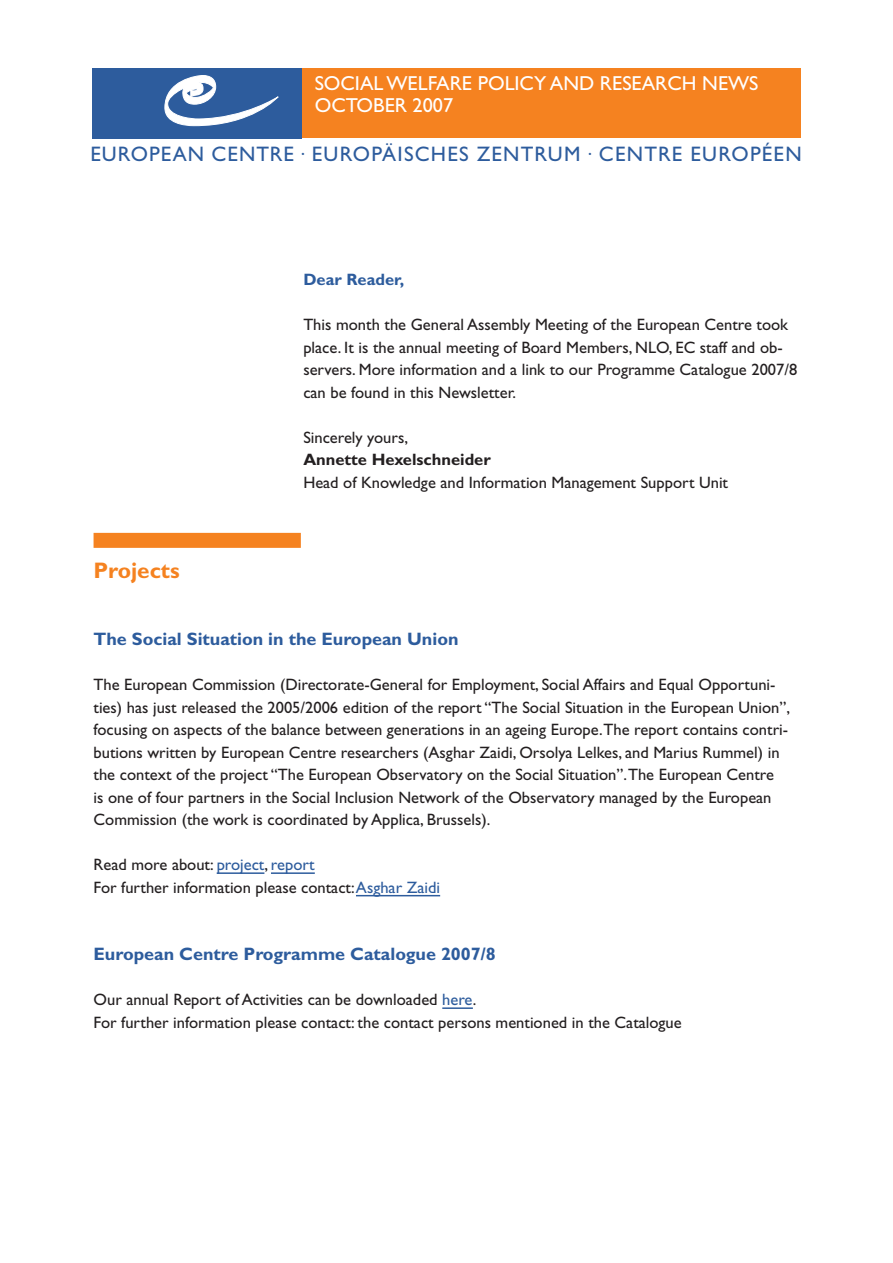
<style>
.page{position:relative;width:893px;height:1263px;background:#fff}
.page>*{position:absolute;margin:0;border:0;box-sizing:border-box;transform-origin:0 0}
.t1{font:700 22.5px "Gill Sans";color:#f58220}
.t2{font:21px "Gill Sans";letter-spacing:.055em;color:#2d5c9d}
.t3{font:20.25px/22.5px "Gill Sans";color:#fff}
.t4{font:700 18px "Gill Sans";color:#2d5c9d}
.t5{font:16.5px/22.5px "Gill Sans";color:#231f20}
.t6{font:700 16.5px "Gill Sans";color:#231f20}
.t7{font:700 16.5px "Gill Sans";color:#2d5c9d}
.s1{color:#2d5c9d}
</style>
<div class="page">
<div style="left:92px;top:68px;width:210px;height:70px;background:#2d5c9d"></div>
<div style="left:302px;top:69px;width:499px;height:69px;background:#f58220"></div>
<svg style="left:164px;top:75px;width:114px;height:51px"></svg>
<div style="left:94px;top:533px;width:207px;height:15px;background:#f58220"></div>
<hr style="left:217px;top:872px;width:47px;height:2px;background:#2d5c9d">
<hr style="left:271px;top:872px;width:44px;height:2px;background:#2d5c9d">
<hr style="left:356px;top:895px;width:84px;height:1px;background:#2d5c9d">
<hr style="left:442px;top:1007px;width:31px;height:2px;background:#2d5c9d">
<p class="t3" style="left:315px;top:72px;width:445px">SOCIAL WELFARE POLICY AND RESEARCH NEWS<br>OCTOBER 2007</p>
<p class="t2" style="left:90px;top:142px;width:713px">EUROPEAN CENTRE <sup>•</sup> EUROPÄISCHES ZENTRUM <sup>•</sup> CENTRE EUROPÉEN</p>
<h1 class="t1" style="left:94px;top:557px;width:88px">Projects</h1>
<p class="t7" style="left:303px;top:270px;width:103px">Dear Reader,</p>
<p class="t5" style="left:303px;top:313px;width:495px">This month the General Assembly Meeting of the European Centre took place. It is the annual meeting of Board Members, NLO, EC staff and ob&shy;servers. More information and a link to our Programme Catalogue 2007/8 can be found in this Newsletter.</p>
<p class="t5" style="left:303px;top:426px;width:106px">Sincerely yours,</p>
<p class="t6" style="left:303px;top:450px;width:189px">Annette Hexelschneider</p>
<p class="t5" style="left:303px;top:471px;width:426px">Head of Knowledge and Information Management Support Unit</p>
<p class="t4" style="left:94px;top:628px;width:366px">The Social Situation in the European Union</p>
<p class="t5" style="left:94px;top:673px;width:698px">The European Commission (Directorate-General for Employment, Social Affairs and Equal Opportuni&shy;ties) has just released the 2005/2006 edition of the report “The Social Situation in the European Union”, focusing on aspects of the balance between generations in an ageing Europe.The report contains contri&shy;butions written by European Centre researchers (Asghar Zaidi, Orsolya Lelkes, and Marius Rummel) in the context of the project “The European Observatory on the Social Situation”.The European Centre<br>is one of four partners in the Social Inclusion Network of the Observatory managed by the European Commission (the work is coordinated by Applica, Brussels).</p>
<p class="t5" style="left:94px;top:853px;width:348px">Read more about: <span class="s1">project</span>, <span class="s1">report<br></span>For further information please contact: <span class="s1">Asghar Zaidi</span></p>
<p class="t4" style="left:94px;top:943px;width:404px">European Centre Programme Catalogue 2007/8</p>
<p class="t5" style="left:94px;top:988px;width:590px">Our annual Report of Activities can be downloaded <span class="s1">here</span>.<br>For further information please contact: the contact persons mentioned in the Catalogue</p>
</div>
